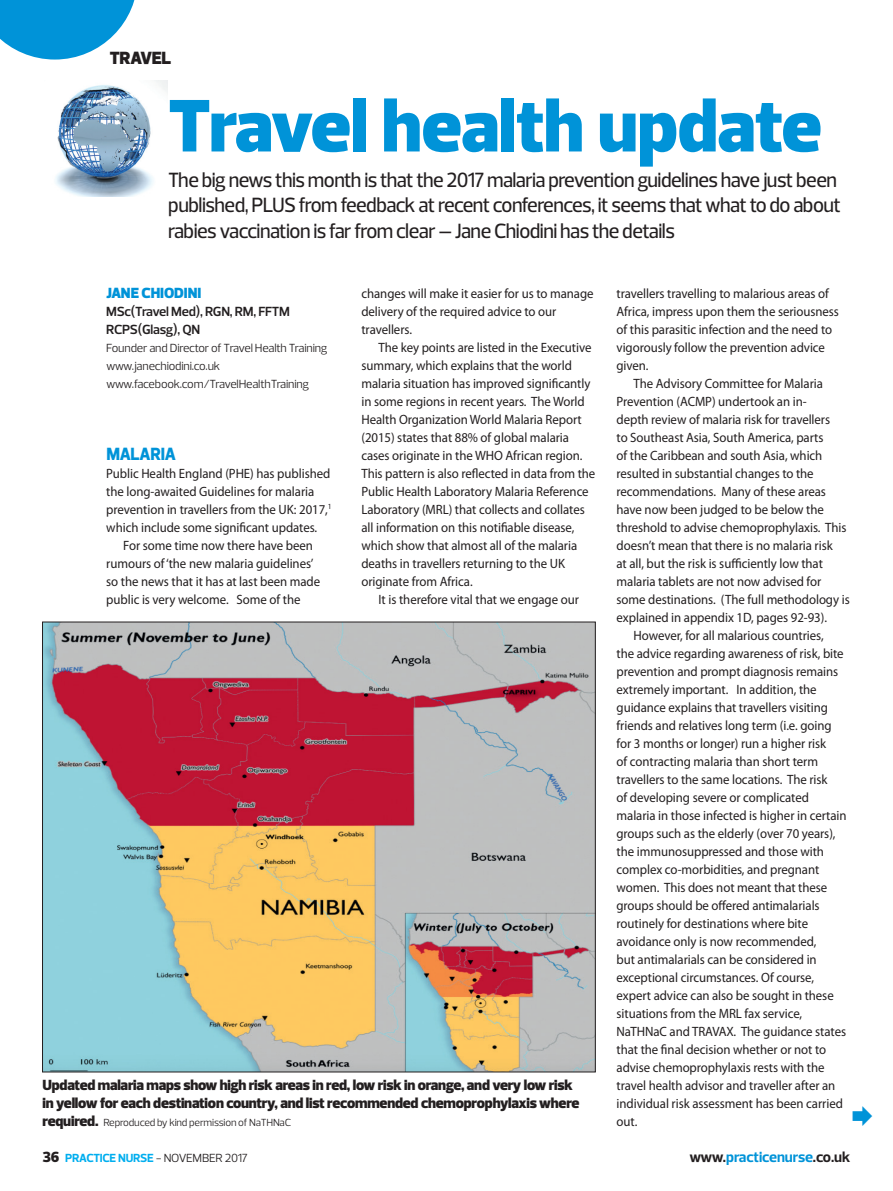
<style>
.page{position:relative;width:893px;height:1191px;background:#fff}
.page>*{position:absolute;margin:0;border:0;box-sizing:border-box;transform-origin:0 0}
.t1{font:900 75.75px "Prelo";letter-spacing:-.005em;color:#0093d8}
.t2{font:500 21px/25.5px "Prelo";letter-spacing:-.025em;color:#231f20;scale:.95 1}
.t3{font:800 18px "Prelo";letter-spacing:-.015em;color:#0093d8;scale:.95 1}
.t4{font:900 18px "Prelo";letter-spacing:-.02em;color:#231f20}
.t5{font:900 15px/18px "Prelo";letter-spacing:-.015em;color:#231f20}
.t6{font:700 15px "Prelo";letter-spacing:-.005em;color:#0093d8}
.t7{font:900 15px "Prelo";letter-spacing:-.01em;color:#0093d8}
.t8{font:13.5px/18px "Myriad Pro";letter-spacing:-.005em;color:#231f20;scale:.95 1}
.t9{font:600 13.5px/18px "Prelo";letter-spacing:-.025em;color:#231f20}
.t10{font:12px/18px "Prelo";letter-spacing:-.015em;color:#231f20}
.t11{font:700 12px "Prelo";letter-spacing:-.025em;color:#00aeef}
.t12{font:10.5px "Prelo";letter-spacing:-.015em;color:#231f20}
.s1{font-weight:900;font-size:15px}
.s2{font-weight:900;font-size:15px;color:#231f20}
.s3{font-weight:400;color:#231f20}
.s4{color:#231f20}
</style>
<div class="page">
<svg style="left:0;top:0;width:135px;height:60px"></svg>
<img style="left:55px;top:80px;width:113px;height:116px">
<img style="left:44px;top:624px;width:549px;height:446px">
<h3 class="t4" style="left:110px;top:48px;width:63px">TRAVEL</h3>
<h1 class="t1" style="left:168px;top:83px;width:655px">Travel health update</h1>
<h2 class="t2" style="left:168px;top:167px;width:709px">The big news this month is that the 2017 malaria prevention guidelines have just been published, PLUS from feedback at recent conferences, it seems that what to do about rabies vaccination is far from clear – Jane Chiodini has the details</h2>
<p class="t7" style="left:106px;top:284px;width:97px">JANE CHIODINI</p>
<p class="t9" style="left:106px;top:302px;width:185px">MSc(Travel Med), RGN, RM, FFTM<br>RCPS(Glasg), QN</p>
<p class="t10" style="left:106px;top:339px;width:223px">Founder and Director of Travel Health Training www.janechiodini.co.uk www.facebook.com/TravelHealthTraining</p>
<h3 class="t3" style="left:106px;top:444px;width:75px">MALARIA</h3>
<p class="t8" style="left:106px;top:465px;width:239px">Public Health England (PHE) has published the long-awaited Guidelines for malaria prevention in travellers from the UK: 2017,<sup>1 </sup>which include some significant updates.</p>
<p class="t8" style="left:106px;top:537px;width:227px;text-indent:17px">For some time now there have been rumours of ‘the new malaria guidelines’ so the news that it has at last been made public is very welcome. Some of the</p>
<p class="t8" style="left:361px;top:285px;width:246px">changes will make it easier for us to manage delivery of the required advice to our travellers.</p>
<p class="t8" style="left:361px;top:339px;width:248px;text-indent:17px">The key points are listed in the Executive summary, which explains that the world malaria situation has improved significantly in some regions in recent years. The World Health Organization World Malaria Report (2015) states that 88% of global malaria cases originate in the WHO African region.<br>This pattern is also reflected in data from the Public Health Laboratory Malaria Reference Laboratory (MRL) that collects and collates all information on this notifiable disease, which show that almost all of the malaria deaths in travellers returning to the UK originate from Africa.</p>
<p class="t8" style="left:378px;top:590px;width:212px">It is therefore vital that we engage our</p>
<p class="t5" style="left:43px;top:1076px;width:538px">Updated malaria maps show high risk areas in red, low risk in orange, and very low risk in yellow for each destination country, and list recommended chemoprophylaxis where</p>
<p class="t12" style="left:43px;top:1116px;width:250px"><span class="s1">required.</span> Reproduced by kind permission of NaTHNaC</p>
<p class="t8" style="left:617px;top:284px;width:236px">travellers travelling to malarious areas of Africa, impress upon them the seriousness of this parasitic infection and the need to vigorously follow the prevention advice given.</p>
<p class="t8" style="left:634px;top:374px;width:201px">The Advisory Committee for Malaria</p>
<p class="t8" style="left:617px;top:392px;width:202px">Prevention (ACMP) undertook an in-</p>
<p class="t8" style="left:617px;top:410px;width:226px">depth review of malaria risk for travellers</p>
<p class="t8" style="left:617px;top:428px;width:219px">to Southeast Asia, South America, parts</p>
<p class="t8" style="left:617px;top:446px;width:218px">of the Caribbean and south Asia, which</p>
<p class="t8" style="left:617px;top:464px;width:209px">resulted in substantial changes to the</p>
<p class="t8" style="left:617px;top:482px;width:222px">recommendations. Many of these areas</p>
<p class="t8" style="left:617px;top:500px;width:220px">have now been judged to be below the</p>
<p class="t8" style="left:617px;top:518px;width:244px">threshold to advise chemoprophylaxis. This</p>
<p class="t8" style="left:617px;top:536px;width:229px">doesn’t mean that there is no malaria risk</p>
<p class="t8" style="left:617px;top:554px;width:219px">at all, but the risk is sufficiently low that</p>
<p class="t8" style="left:617px;top:572px;width:217px">malaria tablets are not now advised for</p>
<p class="t8" style="left:617px;top:590px;width:247px">some destinations. (The full methodology is</p>
<p class="t8" style="left:617px;top:608px;width:223px">explained in appendix 1D, pages 92-93).</p>
<p class="t8" style="left:634px;top:626px;width:202px">However, for all malarious countries,</p>
<p class="t8" style="left:617px;top:644px;width:241px">the advice regarding awareness of risk, bite</p>
<p class="t8" style="left:617px;top:662px;width:235px">prevention and prompt diagnosis remains</p>
<p class="t8" style="left:617px;top:680px;width:212px">extremely important. In addition, the</p>
<p class="t8" style="left:617px;top:698px;width:224px">guidance explains that travellers visiting</p>
<p class="t8" style="left:617px;top:716px;width:228px">friends and relatives long term (i.e. going</p>
<p class="t8" style="left:617px;top:734px;width:222px">for 3 months or longer) run a higher risk</p>
<p class="t8" style="left:617px;top:752px;width:214px">of contracting malaria than short term</p>
<p class="t8" style="left:617px;top:770px;width:224px">travellers to the same locations. The risk</p>
<p class="t8" style="left:617px;top:788px;width:204px">of developing severe or complicated</p>
<p class="t8" style="left:617px;top:806px;width:244px">malaria in those infected is higher in certain</p>
<p class="t8" style="left:617px;top:824px;width:232px">groups such as the elderly (over 70 years),</p>
<p class="t8" style="left:617px;top:842px;width:220px">the immunosuppressed and those with</p>
<p class="t8" style="left:617px;top:860px;width:215px">complex co-morbidities, and pregnant</p>
<p class="t8" style="left:617px;top:878px;width:223px">women. This does not meant that these</p>
<p class="t8" style="left:617px;top:896px;width:215px">groups should be offered antimalarials</p>
<p class="t8" style="left:617px;top:914px;width:203px">routinely for destinations where bite</p>
<p class="t8" style="left:617px;top:932px;width:212px">avoidance only is now recommended,</p>
<p class="t8" style="left:617px;top:950px;width:212px">but antimalarials can be considered in</p>
<p class="t8" style="left:617px;top:968px;width:209px">exceptional circumstances. Of course,</p>
<p class="t8" style="left:617px;top:986px;width:230px">expert advice can also be sought in these</p>
<p class="t8" style="left:617px;top:1004px;width:197px">situations from the MRL fax service,</p>
<p class="t8" style="left:617px;top:1022px;width:243px">NaTHNaC and TRAVAX. The guidance states</p>
<p class="t8" style="left:617px;top:1040px;width:222px">that the final decision whether or not to</p>
<p class="t8" style="left:617px;top:1058px;width:220px">advise chemoprophylaxis rests with the</p>
<p class="t8" style="left:617px;top:1076px;width:232px">travel health advisor and traveller after an</p>
<p class="t8" style="left:617px;top:1094px;width:240px">individual risk assessment has been carried</p>
<p class="t8" style="left:617px;top:1112px;width:23px">out.</p>
<p class="t11" style="left:43px;top:1151px;width:207px"><span class="s2">36</span> PRACTICE NURSE <span class="s3">- NOVEMBER 2017</span></p>
<p class="t6" style="left:689px;top:1148px;width:163px"><span class="s4">www.</span>practicenurse<span class="s4">.co.uk</span></p>
</div>
